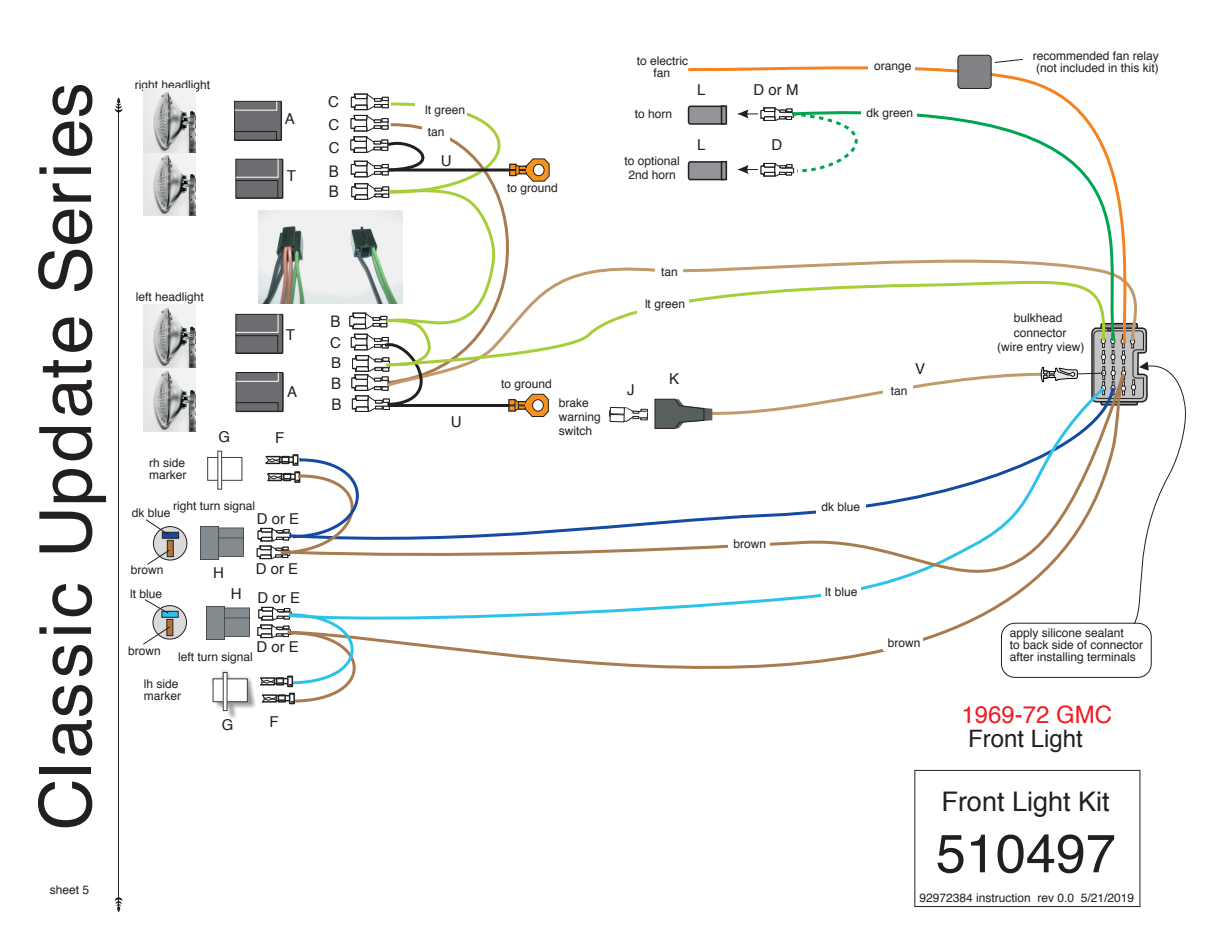
<style>
.page{position:relative;width:1215px;height:945px;background:#fff}
.page>*{position:absolute;margin:0;border:0;box-sizing:border-box;transform-origin:0 0}
.t1{font:72px "Helvetica";letter-spacing:.055em;color:#231f20}
.t2{font:54px "Helvetica";color:#231f20}
.t3{font:27px "Helvetica";color:#231f20}
.t4{font:24px "Helvetica";color:#ee1d23}
.t5{font:24px "Helvetica";color:#231f20}
.t6{font:15.9px/19.8px "Helvetica";color:#231f20;scale:.94 1}
.t7{font:15px/23.1px "Helvetica";color:#231f20;text-align:justify}
.t8{font:12px/12px "Helvetica";color:#231f20}
</style>
<div class="page">
<img style="left:144px;top:304px;width:51px;height:127px">
<div style="left:234px;top:101px;width:47px;height:39px;background:#6c6d70;border:1px solid #231f20"></div>
<div style="left:236px;top:372px;width:47px;height:39px;background:#6c6d70;border:1px solid #231f20"></div>
<svg style="left:234px;top:101px;width:43px;height:9px"></svg>
<svg style="left:236px;top:372px;width:43px;height:10px"></svg>
<svg style="left:234px;top:131px;width:43px;height:9px"></svg>
<svg style="left:236px;top:402px;width:42px;height:9px"></svg>
<hr style="left:234px;top:140px;width:47px;height:1px;background:#231f20">
<hr style="left:236px;top:411px;width:47px;height:1px;background:#231f20">
<hr style="left:281px;top:102px;width:1px;height:38px;background:#231f20">
<svg style="left:115px;top:97px;width:7px;height:15px"></svg>
<hr style="left:118px;top:100px;width:1px;height:809px;background:#231f20">
<svg style="left:115px;top:897px;width:7px;height:15px"></svg>
<svg style="left:278px;top:159px;width:5px;height:39px"></svg>
<svg style="left:235px;top:159px;width:43px;height:39px;background:#6b6b6e"></svg>
<hr style="left:236px;top:198px;width:46px;height:1px;background:#231f20">
<hr style="left:283px;top:159px;width:1px;height:39px;background:#231f20">
<img style="left:144px;top:89px;width:51px;height:126px">
<img style="left:259px;top:210px;width:91px;height:93px">
<svg style="left:278px;top:314px;width:5px;height:39px"></svg>
<svg style="left:235px;top:314px;width:43px;height:40px;background:#6a6b6e"></svg>
<hr style="left:236px;top:353px;width:46px;height:1px;background:#231f20">
<hr style="left:283px;top:315px;width:1px;height:38px;background:#231f20">
<svg style="left:282px;top:372px;width:845px;height:306px"></svg>
<img style="left:200px;top:527px;width:44px;height:33px">
<img style="left:206px;top:606px;width:44px;height:33px">
<svg style="left:153px;top:527px;width:34px;height:33px"></svg>
<div style="left:153px;top:526px;width:34px;height:34px;border:1px solid #231f20;border-radius:50%"></div>
<svg style="left:153px;top:606px;width:33px;height:33px"></svg>
<div style="left:153px;top:605px;width:34px;height:34px;border:1px solid #231f20;border-radius:50%"></div>
<svg style="left:162px;top:532px;width:17px;height:6px"></svg>
<svg style="left:162px;top:611px;width:16px;height:6px"></svg>
<svg style="left:167px;top:540px;width:6px;height:17px"></svg>
<svg style="left:167px;top:619px;width:6px;height:17px"></svg>
<svg style="left:146px;top:519px;width:23px;height:16px"></svg>
<svg style="left:147px;top:550px;width:23px;height:15px"></svg>
<svg style="left:144px;top:599px;width:25px;height:15px"></svg>
<svg style="left:143px;top:626px;width:27px;height:19px"></svg>
<svg style="left:551px;top:268px;width:134px;height:82px"></svg>
<div style="left:637px;top:300px;width:52px;height:15px;background:#fff"></div>
<img style="left:212px;top:670px;width:44px;height:49px">
<div style="left:213px;top:679px;width:35px;height:23px;background:#fff;border:1px solid #3e3e3f"></div>
<svg style="left:223px;top:672px;width:4px;height:39px"></svg>
<div style="left:208px;top:457px;width:34px;height:23px;background:#fff;border:1px solid #3e3e3f"></div>
<svg style="left:218px;top:451px;width:4px;height:38px"></svg>
<svg style="left:258px;top:606px;width:120px;height:98px"></svg>
<svg style="left:257px;top:455px;width:123px;height:105px"></svg>
<div style="left:915px;top:770px;width:225px;height:137px;border:1px solid #231f20"></div>
<svg style="left:609px;top:407px;width:39px;height:15px"></svg>
<svg style="left:655px;top:326px;width:531px;height:298px"></svg>
<svg style="left:685px;top:62px;width:459px;height:285px"></svg>
<svg style="left:789px;top:98px;width:383px;height:246px"></svg>
<div style="left:862px;top:107px;width:55px;height:16px;background:#fff"></div>
<div style="left:869px;top:60px;width:46px;height:15px;background:#fff"></div>
<div style="left:689px;top:93px;width:36px;height:31px;background:#fff"></div>
<svg style="left:687px;top:105px;width:34px;height:20px"></svg>
<svg style="left:721px;top:105px;width:6px;height:20px"></svg>
<div style="left:958px;top:55px;width:33px;height:33px;background:#808285;border-radius:3px"></div>
<div style="left:958px;top:55px;width:33px;height:34px;border:1px solid #231f20;border-radius:3px"></div>
<div style="left:689px;top:149px;width:36px;height:31px;background:#fff"></div>
<svg style="left:687px;top:160px;width:39px;height:21px"></svg>
<svg style="left:721px;top:161px;width:6px;height:19px"></svg>
<svg style="left:994px;top:59px;width:29px;height:4px"></svg>
<svg style="left:738px;top:107px;width:163px;height:70px"></svg>
<svg style="left:350px;top:93px;width:201px;height:324px"></svg>
<h1 class="t1" style="left:10px;top:830px;width:750px;rotate:-90deg">Classic Update Series</h1>
<p class="t8" style="left:50px;top:884px;width:41px">sheet 5</p>
<p class="t8" style="left:135px;top:79px;width:77px">right headlight</p>
<p class="t7" style="left:285px;top:108px;width:12px">A</p>
<p class="t7" style="left:287px;top:165px;width:11px">T</p>
<p class="t7" style="left:328px;top:91px;width:13px">C C C</p>
<h3 class="t6" style="left:329px;top:162px;width:12px">B<br>B</h3>
<p class="t8" style="left:136px;top:291px;width:70px">left headlight</p>
<p class="t7" style="left:286px;top:324px;width:11px">T</p>
<p class="t8" style="left:149px;top:457px;width:39px">rh side marker</p>
<p class="t7" style="left:287px;top:381px;width:12px">A</p>
<p class="t7" style="left:218px;top:425px;width:13px">G</p>
<p class="t7" style="left:275px;top:426px;width:11px">F</p>
<h3 class="t6" style="left:330px;top:312px;width:12px">B</h3>
<p class="t7" style="left:330px;top:331px;width:12px">C</p>
<p class="t7" style="left:331px;top:352px;width:12px">B</p>
<h3 class="t6" style="left:331px;top:374px;width:12px">B</h3>
<h3 class="t6" style="left:331px;top:395px;width:12px">B</h3>
<p class="t8" style="left:425px;top:104px;width:42px">lt green</p>
<p class="t8" style="left:428px;top:126px;width:18px">tan</p>
<p class="t7" style="left:441px;top:149px;width:12px">U</p>
<p class="t7" style="left:451px;top:410px;width:12px">U</p>
<p class="t8" style="left:507px;top:182px;width:52px">to ground</p>
<p class="t8" style="left:637px;top:55px;width:53px;text-align:center">to electric fan</p>
<p class="t8" style="left:1033px;top:51px;width:128px">recommended fan relay (not included in this kit)</p>
<p class="t7" style="left:697px;top:78px;width:10px">L</p>
<p class="t7" style="left:754px;top:78px;width:46px">D or M</p>
<p class="t8" style="left:874px;top:60px;width:39px">orange</p>
<p class="t8" style="left:635px;top:108px;width:39px">to horn</p>
<p class="t8" style="left:625px;top:154px;width:57px;line-height:14.4px;text-align:center">to optional<br>2nd horn</p>
<p class="t7" style="left:697px;top:134px;width:10px">L</p>
<p class="t7" style="left:772px;top:134px;width:12px">D</p>
<p class="t8" style="left:866px;top:107px;width:48px">dk green</p>
<p class="t8" style="left:501px;top:378px;width:52px">to ground</p>
<p class="t8" style="left:559px;top:396px;width:44px;line-height:14.4px">brake warning switch</p>
<p class="t8" style="left:661px;top:266px;width:18px">tan</p>
<p class="t8" style="left:645px;top:298px;width:42px">lt green</p>
<p class="t7" style="left:627px;top:378px;width:9px">J</p>
<p class="t7" style="left:669px;top:367px;width:12px">K</p>
<p class="t8" style="left:891px;top:385px;width:18px">tan</p>
<p class="t7" style="left:915px;top:357px;width:12px">V</p>
<p class="t8" style="left:997px;top:311px;width:89px;line-height:14.4px;text-align:center">bulkhead connector<br>(wire entry view)</p>
<p class="t8" style="left:173px;top:500px;width:84px">right turn signal</p>
<p class="t8" style="left:822px;top:501px;width:40px">dk blue</p>
<p class="t8" style="left:132px;top:507px;width:40px">dk blue</p>
<p class="t7" style="left:257px;top:507px;width:44px">D or E</p>
<p class="t8" style="left:131px;top:564px;width:34px">brown</p>
<p class="t7" style="left:213px;top:561px;width:12px">H</p>
<p class="t7" style="left:256px;top:557px;width:44px">D or E</p>
<p class="t8" style="left:130px;top:588px;width:34px">lt blue</p>
<p class="t7" style="left:231px;top:583px;width:12px">H</p>
<p class="t7" style="left:258px;top:586px;width:44px">D or E</p>
<p class="t8" style="left:128px;top:645px;width:34px">brown</p>
<p class="t7" style="left:256px;top:636px;width:44px">D or E</p>
<p class="t8" style="left:178px;top:651px;width:76px">left turn signal</p>
<p class="t8" style="left:144px;top:678px;width:39px">lh side marker</p>
<p class="t7" style="left:222px;top:714px;width:13px">G</p>
<p class="t7" style="left:269px;top:711px;width:11px">F</p>
<p class="t8" style="left:734px;top:538px;width:34px">brown</p>
<p class="t8" style="left:825px;top:586px;width:34px">lt blue</p>
<p class="t8" style="left:888px;top:637px;width:34px">brown</p>
<p class="t8" style="left:1010px;top:627px;width:135px">apply silicone sealant<br>to back side of connector after installing terminals</p>
<h3 class="t4" style="left:962px;top:696px;width:152px">1969-72 GMC</h3>
<h3 class="t5" style="left:968px;top:720px;width:116px">Front Light</h3>
<h3 class="t3" style="left:942px;top:781px;width:170px">Front Light Kit</h3>
<h2 class="t2" style="left:936px;top:812px;width:182px">510497</h2>
<p class="t8" style="left:920px;top:892px;width:216px">92972384 instruction rev 0.0 5/21/2019</p>
</div>
